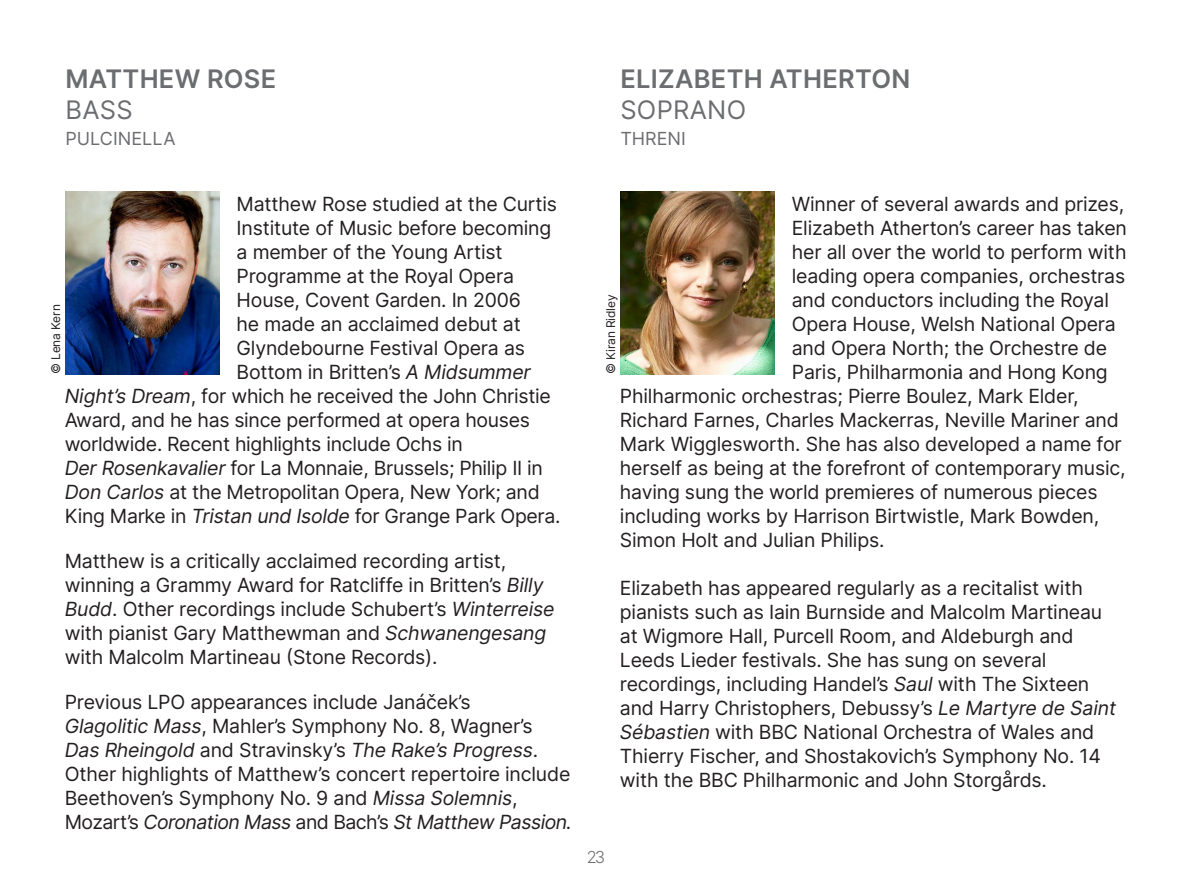
<style>
.page{position:relative;width:1191px;height:893px;background:#fff}
.page>*{position:absolute;margin:0;border:0;box-sizing:border-box;transform-origin:0 0}
.t1{font:600 25.5px/30.6px "Inter";letter-spacing:.01em;color:#6c6d70}
.t2{font:25.5px "Inter";color:#6c6d70}
.t3{font:19.5px/24px "Inter";letter-spacing:-.01em;color:#231f20}
.t4{font:18px "Inter";color:#6c6d70}
.t5{font:300 16.5px "Inter";color:#6c6d70}
.t6{font:12px "Inter";letter-spacing:-.01em;color:#231f20}
.s1{font-weight:400}
</style>
<div class="page">
<img style="left:65px;top:192px;width:155px;height:182px">
<img style="left:620px;top:192px;width:155px;height:182px">
<p class="t1" style="left:66px;top:63px;width:212px">MATTHEW ROSE</p>
<p class="t2" style="left:66px;top:91px;width:69px">BASS</p>
<p class="t4" style="left:65px;top:125px;width:111px">PULCINELLA</p>
<p class="t1" style="left:620px;top:63px;width:291px">ELIZABETH ATHERTON<br><span class="s1">SOPRANO</span></p>
<p class="t4" style="left:620px;top:125px;width:67px">THRENI</p>
<p class="t3" style="left:237px;top:191px;width:322px">Matthew Rose studied at the Curtis</p>
<p class="t3" style="left:237px;top:215px;width:316px">Institute of Music before becoming</p>
<p class="t3" style="left:237px;top:239px;width:267px">a member of the Young Artist</p>
<p class="t3" style="left:237px;top:263px;width:279px">Programme at the Royal Opera</p>
<p class="t3" style="left:237px;top:287px;width:286px">House, Covent Garden. In 2006</p>
<p class="t3" style="left:237px;top:311px;width:286px">he made an acclaimed debut at</p>
<p class="t3" style="left:237px;top:335px;width:290px">Glyndebourne Festival Opera as</p>
<p class="t3" style="left:237px;top:359px;width:296px">Bottom in Britten’s A Midsummer</p>
<p class="t3" style="left:65px;top:383px;width:487px">Night’s Dream, for which he received the John Christie</p>
<p class="t3" style="left:65px;top:407px;width:467px">Award, and he has since performed at opera houses</p>
<p class="t3" style="left:65px;top:431px;width:399px">worldwide. Recent highlights include Ochs in</p>
<p class="t3" style="left:65px;top:455px;width:479px">Der Rosenkavalier for La Monnaie, Brussels; Philip II in</p>
<p class="t3" style="left:65px;top:479px;width:476px">Don Carlos at the Metropolitan Opera, New York; and</p>
<p class="t3" style="left:65px;top:503px;width:497px">King Marke in Tristan und Isolde for Grange Park Opera.</p>
<p class="t3" style="left:65px;top:548px;width:491px">Matthew is a critically acclaimed recording artist, winning a Grammy Award for Ratcliffe in Britten’s Billy Budd. Other recordings include Schubert’s Winterreise with pianist Gary Matthewman and Schwanengesang with Malcolm Martineau (Stone Records).</p>
<p class="t3" style="left:65px;top:690px;width:509px">Previous LPO appearances include Janáček’s<br>Glagolitic Mass, Mahler’s Symphony No. 8, Wagner’s Das Rheingold and Stravinsky’s The Rake’s Progress.<br>Other highlights of Matthew’s concert repertoire include Beethoven’s Symphony No. 9 and Missa Solemnis, Mozart’s Coronation Mass and Bach’s St Matthew Passion.</p>
<p class="t6" style="left:47px;top:374px;width:71px;rotate:-90deg">© Lena Kern</p>
<p class="t3" style="left:792px;top:191px;width:334px">Winner of several awards and prizes,</p>
<p class="t3" style="left:792px;top:215px;width:337px">Elizabeth Atherton’s career has taken</p>
<p class="t3" style="left:792px;top:239px;width:336px">her all over the world to perform with</p>
<p class="t3" style="left:792px;top:263px;width:335px">leading opera companies, orchestras</p>
<p class="t3" style="left:792px;top:287px;width:319px">and conductors including the Royal</p>
<p class="t3" style="left:792px;top:311px;width:325px">Opera House, Welsh National Opera</p>
<p class="t3" style="left:792px;top:335px;width:317px">and Opera North; the Orchestre de</p>
<p class="t3" style="left:792px;top:359px;width:317px">Paris, Philharmonia and Hong Kong</p>
<p class="t3" style="left:620px;top:383px;width:460px">Philharmonic orchestras; Pierre Boulez, Mark Elder,</p>
<p class="t3" style="left:620px;top:407px;width:500px">Richard Farnes, Charles Mackerras, Neville Mariner and</p>
<p class="t3" style="left:620px;top:431px;width:503px">Mark Wigglesworth. She has also developed a name for</p>
<p class="t3" style="left:620px;top:455px;width:507px">herself as being at the forefront of contemporary music,</p>
<p class="t3" style="left:620px;top:479px;width:479px">having sung the world premieres of numerous pieces</p>
<p class="t3" style="left:620px;top:503px;width:481px">including works by Harrison Birtwistle, Mark Bowden,</p>
<p class="t3" style="left:620px;top:527px;width:266px">Simon Holt and Julian Philips.</p>
<p class="t3" style="left:620px;top:575px;width:497px">Elizabeth has appeared regularly as a recitalist with pianists such as Iain Burnside and Malcolm Martineau at Wigmore Hall, Purcell Room, and Aldeburgh and Leeds Lieder festivals. She has sung on several recordings, including Handel’s Saul with The Sixteen and Harry Christophers, Debussy’s Le Martyre de Saint Sébastien with BBC National Orchestra of Wales and Thierry Fischer, and Shostakovich’s Symphony No. 14 with the BBC Philharmonic and John Storgårds.</p>
<p class="t6" style="left:602px;top:374px;width:81px;rotate:-90deg">© Kiran Ridley</p>
<p class="t5" style="left:587px;top:845px;width:20px">23</p>
</div>
